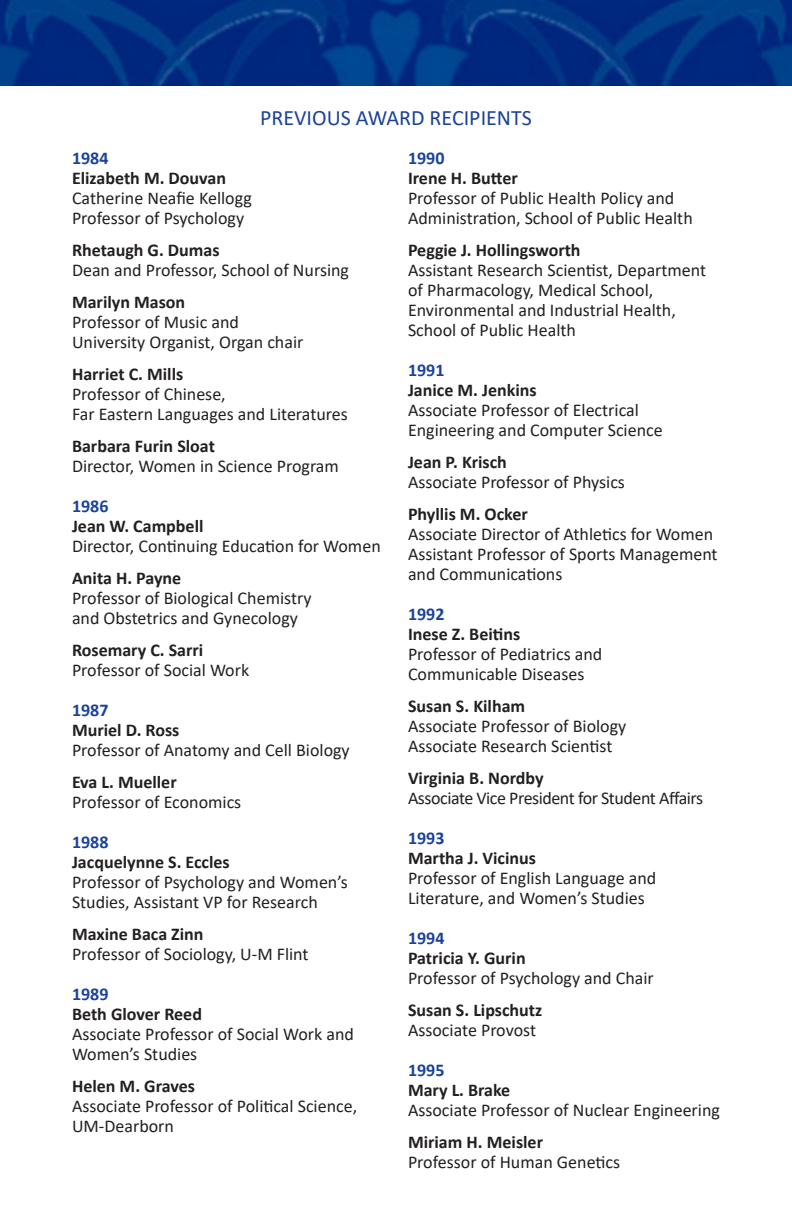
<style>
.page{position:relative;width:792px;height:1224px;background:#fff}
.page>*{position:absolute;margin:0;border:0;box-sizing:border-box;transform-origin:0 0}
.t1{font:22px "Calibri";color:#1b4299}
.t2{font:18px/20px "Calibri";color:#231f20}
.t3{font:700 18px "Calibri";color:#231f20}
.t4{font:700 18px "Calibri";color:#1b4299}
.t5{font:18px "Calibri";letter-spacing:-.025em;color:#231f20}
</style>
<div class="page">
<img style="left:0;top:0;width:792px;height:85px">
<p class="t1" style="left:260px;top:102px;width:273px">PREVIOUS AWARD RECIPIENTS</p>
<p class="t4" style="left:72px;top:146px;width:38px">1984</p>
<p class="t3" style="left:72px;top:166px;width:156px">Elizabeth M. Douvan</p>
<p class="t2" style="left:72px;top:188px;width:181px">Catherine Neafie Kellogg</p>
<p class="t2" style="left:72px;top:208px;width:174px">Professor of Psychology</p>
<p class="t3" style="left:72px;top:238px;width:149px">Rhetaugh G. Dumas</p>
<p class="t2" style="left:72px;top:260px;width:279px">Dean and Professor, School of Nursing</p>
<p class="t3" style="left:72px;top:290px;width:115px">Marilyn Mason</p>
<p class="t2" style="left:72px;top:312px;width:168px">Professor of Music and</p>
<p class="t2" style="left:72px;top:332px;width:233px">University Organist, Organ chair</p>
<p class="t3" style="left:72px;top:362px;width:113px">Harriet C. Mills</p>
<p class="t2" style="left:72px;top:384px;width:155px">Professor of Chinese,</p>
<p class="t2" style="left:72px;top:404px;width:277px">Far Eastern Languages and Literatures</p>
<p class="t3" style="left:72px;top:434px;width:144px">Barbara Furin Sloat</p>
<p class="t2" style="left:72px;top:456px;width:268px">Director, Women in Science Program</p>
<p class="t4" style="left:72px;top:494px;width:38px">1986</p>
<p class="t3" style="left:72px;top:514px;width:133px">Jean W. Campbell</p>
<p class="t2" style="left:72px;top:536px;width:310px">Director, Continuing Education for Women</p>
<p class="t3" style="left:72px;top:566px;width:111px">Anita H. Payne</p>
<p class="t2" style="left:72px;top:588px;width:241px">Professor of Biological Chemistry</p>
<p class="t2" style="left:72px;top:608px;width:228px">and Obstetrics and Gynecology</p>
<p class="t3" style="left:72px;top:638px;width:133px">Rosemary C. Sarri</p>
<p class="t2" style="left:72px;top:660px;width:179px">Professor of Social Work</p>
<p class="t4" style="left:72px;top:698px;width:38px">1987</p>
<p class="t3" style="left:72px;top:718px;width:109px">Muriel D. Ross</p>
<p class="t2" style="left:72px;top:740px;width:279px">Professor of Anatomy and Cell Biology</p>
<p class="t3" style="left:72px;top:770px;width:106px">Eva L. Mueller</p>
<p class="t2" style="left:72px;top:792px;width:171px">Professor of Economics</p>
<p class="t4" style="left:72px;top:830px;width:38px">1988</p>
<p class="t3" style="left:72px;top:850px;width:159px">Jacquelynne S. Eccles</p>
<p class="t2" style="left:72px;top:872px;width:277px">Professor of Psychology and Women’s<br>Studies, Assistant VP for Research</p>
<p class="t3" style="left:72px;top:922px;width:133px">Maxine Baca Zinn</p>
<p class="t2" style="left:72px;top:944px;width:238px">Professor of Sociology, U-M Flint</p>
<p class="t4" style="left:72px;top:982px;width:38px">1989</p>
<p class="t3" style="left:72px;top:1002px;width:132px">Beth Glover Reed</p>
<p class="t2" style="left:72px;top:1024px;width:283px">Associate Professor of Social Work and<br>Women’s Studies</p>
<p class="t3" style="left:72px;top:1074px;width:124px">Helen M. Graves</p>
<p class="t2" style="left:72px;top:1096px;width:287px">Associate Professor of Political Science,</p>
<p class="t2" style="left:72px;top:1116px;width:104px">UM-Dearborn</p>
<p class="t4" style="left:408px;top:146px;width:38px">1990</p>
<p class="t3" style="left:408px;top:166px;width:111px">Irene H. Butter</p>
<p class="t2" style="left:408px;top:188px;width:286px">Professor of Public Health Policy and<br>Administration, School of Public Health</p>
<p class="t3" style="left:408px;top:238px;width:174px">Peggie J. Hollingsworth</p>
<p class="t2" style="left:408px;top:260px;width:300px">Assistant Research Scientist, Department of Pharmacology, Medical School, Environmental and Industrial Health, School of Public Health</p>
<p class="t4" style="left:408px;top:358px;width:38px">1991</p>
<p class="t3" style="left:408px;top:378px;width:130px">Janice M. Jenkins</p>
<p class="t2" style="left:408px;top:400px;width:256px">Associate Professor of Electrical<br>Engineering and Computer Science</p>
<p class="t3" style="left:408px;top:450px;width:100px">Jean P. Krisch</p>
<p class="t2" style="left:408px;top:472px;width:219px">Associate Professor of Physics</p>
<p class="t3" style="left:408px;top:502px;width:121px">Phyllis M. Ocker</p>
<p class="t2" style="left:408px;top:524px;width:311px">Associate Director of Athletics for Women<br>Assistant Professor of Sports Management</p>
<p class="t2" style="left:408px;top:564px;width:156px">and Communications</p>
<p class="t4" style="left:408px;top:602px;width:38px">1992</p>
<p class="t3" style="left:408px;top:622px;width:114px">Inese Z. Beitins</p>
<p class="t2" style="left:408px;top:644px;width:196px">Professor of Pediatrics and</p>
<p class="t2" style="left:408px;top:664px;width:178px">Communicable Diseases</p>
<p class="t3" style="left:408px;top:694px;width:119px">Susan S. Kilham</p>
<p class="t2" style="left:408px;top:716px;width:220px">Associate Professor of Biology</p>
<p class="t2" style="left:408px;top:736px;width:206px">Associate Research Scientist</p>
<p class="t3" style="left:408px;top:766px;width:137px">Virginia B. Nordby</p>
<p class="t5" style="left:408px;top:786px;width:297px">Associate Vice President for Student Affairs</p>
<p class="t4" style="left:408px;top:826px;width:38px">1993</p>
<p class="t3" style="left:408px;top:846px;width:130px">Martha J. Vicinus</p>
<p class="t2" style="left:408px;top:868px;width:250px">Professor of English Language and<br>Literature, and Women’s Studies</p>
<p class="t4" style="left:408px;top:926px;width:38px">1994</p>
<p class="t3" style="left:408px;top:946px;width:119px">Patricia Y. Gurin</p>
<p class="t2" style="left:408px;top:968px;width:247px">Professor of Psychology and Chair</p>
<p class="t3" style="left:408px;top:998px;width:136px">Susan S. Lipschutz</p>
<p class="t2" style="left:408px;top:1020px;width:130px">Associate Provost</p>
<p class="t4" style="left:408px;top:1058px;width:38px">1995</p>
<p class="t3" style="left:408px;top:1078px;width:104px">Mary L. Brake</p>
<p class="t2" style="left:408px;top:1100px;width:313px">Associate Professor of Nuclear Engineering</p>
<p class="t3" style="left:408px;top:1130px;width:137px">Miriam H. Meisler</p>
<p class="t2" style="left:408px;top:1152px;width:214px">Professor of Human Genetics</p>
</div>
